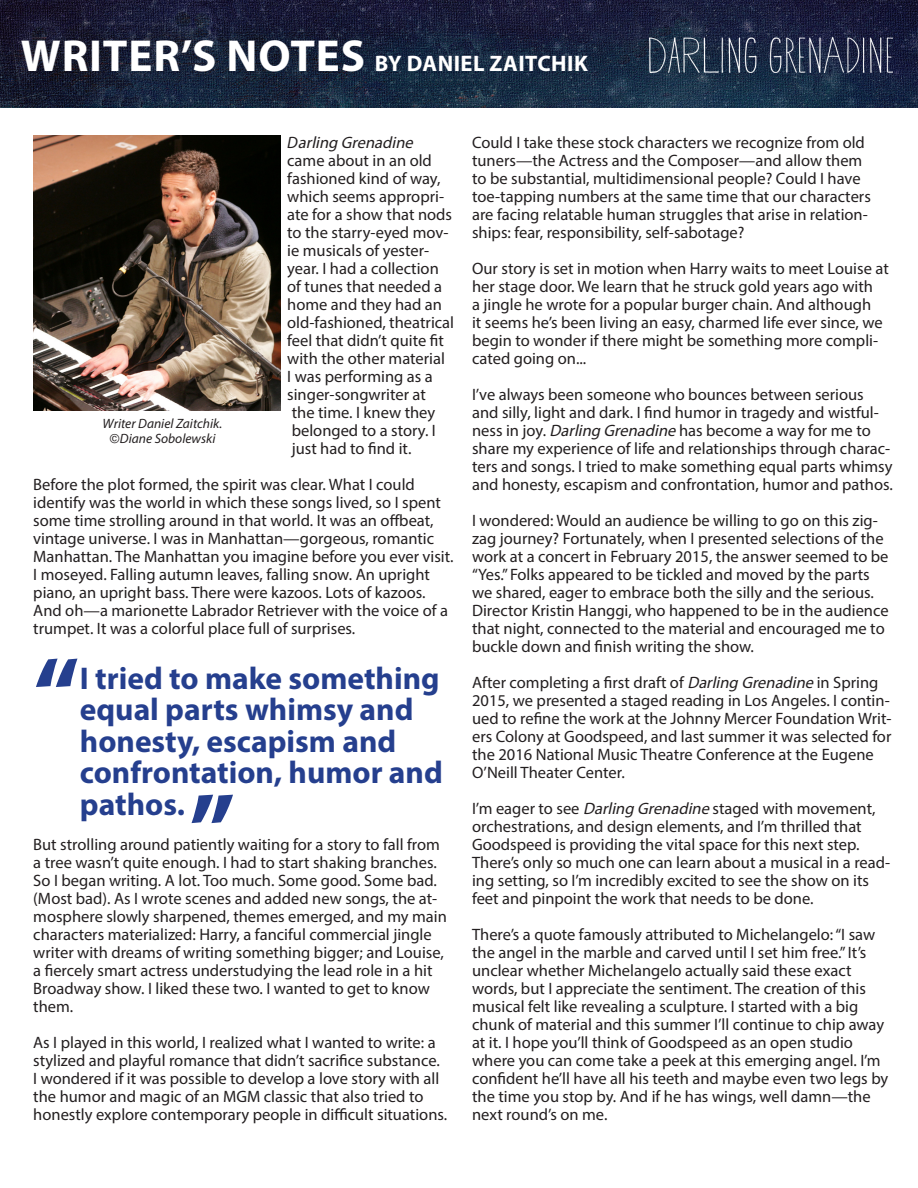
<style>
.page{position:relative;width:918px;height:1188px;background:#fff}
.page>*{position:absolute;margin:0;border:0;box-sizing:border-box;transform-origin:0 0}
.t1{font:700 102px "Myriad Pro";color:#253f8e}
.t2{font:700 31.5px/31.5px "Myriad Pro";color:#253f8e}
.t3{font:700 22.5px "Myriad Pro";letter-spacing:.02em;color:#fff}
.t4{font:16.5px/18px "Myriad Pro";color:#231f20}
.t5{font:italic 13.5px "Myriad Pro";color:#231f20}
.s1{font-size:45px}
.s2{font-style:italic}
.s3{font-family:"Franklin Gothic";font-style:normal}
</style>
<div class="page">
<img style="left:0;top:0;width:918px;height:108px">
<img style="left:650px;top:37px;width:243px;height:36px">
<img style="left:33px;top:136px;width:248px;height:274px">
<p class="t3" style="left:21px;top:49px;width:569px"><span class="s1">WRITER’S NOTES</span> BY DANIEL ZAITCHIK</p>
<p class="t4" style="left:287px;top:133px;width:168px"><span class="s2">D</span> <span class="s2">arling Grenadine </span>came about in an old fashioned kind of way, which seems appropri&shy;ate for a show that nods to the starry-eyed mov&shy;ie musicals of yester&shy;year. I had a collection of tunes that needed a home and they had an old-fashioned, theatrical feel that didn’t quite fit with the other material<br>I was performing as a singer-songwriter at<br>the time. I knew they belonged to a story. I just had to find it.</p>
<p class="t4" style="left:33px;top:475px;width:422px">Before the plot formed, the spirit was clear. What I could identify was the world in which these songs lived, so I spent some time strolling around in that world. It was an offbeat, vintage universe. I was in Manhattan—gorgeous, romantic Manhattan. The Manhattan you imagine before you ever visit.<br>I moseyed. Falling autumn leaves, falling snow. An upright piano, an upright bass. There were kazoos. Lots of kazoos.<br>And oh—a marionette Labrador Retriever with the voice of a trumpet. It was a colorful place full of surprises.</p>
<p class="t5" style="left:103px;top:415px;width:121px">Writer Daniel Zaitchik.</p>
<p class="t5" style="left:110px;top:430px;width:107px"><span class="s3">©</span>Diane Sobolewski</p>
<p class="t1" style="left:33px;top:628px;width:48px">“</p>
<p class="t2" style="left:80px;top:661px;width:364px">I tried to make something equal parts whimsy and honesty, escapism and confrontation, humor and pathos.</p>
<p class="t1" style="left:189px;top:764px;width:48px">”</p>
<p class="t4" style="left:33px;top:835px;width:415px">But strolling around patiently waiting for a story to fall from a tree wasn’t quite enough. I had to start shaking branches.<br>So I began writing. A lot. Too much. Some good. Some bad. (Most bad). As I wrote scenes and added new songs, the at&shy;mosphere slowly sharpened, themes emerged, and my main characters materialized: Harry, a fanciful commercial jingle writer with dreams of writing something bigger; and Louise, a fiercely smart actress understudying the lead role in a hit Broadway show. I liked these two. I wanted to get to know them.</p>
<p class="t4" style="left:33px;top:1033px;width:415px">As I played in this world, I realized what I wanted to write: a stylized and playful romance that didn’t sacrifice substance.<br>I wondered if it was possible to develop a love story with all the humor and magic of an MGM classic that also tried to honestly explore contemporary people in difficult situations.</p>
<p class="t4" style="left:472px;top:133px;width:400px">Could I take these stock characters we recognize from old tuners—the Actress and the Composer—and allow them to be substantial, multidimensional people? Could I have toe-tapping numbers at the same time that our characters are facing relatable human struggles that arise in relation&shy;ships: fear, responsibility, self-sabotage?</p>
<p class="t4" style="left:472px;top:259px;width:418px">Our story is set in motion when Harry waits to meet Louise at her stage door. We learn that he struck gold years ago with<br>a jingle he wrote for a popular burger chain. And although<br>it seems he’s been living an easy, charmed life ever since, we begin to wonder if there might be something more compli&shy;cated going on...</p>
<p class="t4" style="left:472px;top:385px;width:422px">I’ve always been someone who bounces between serious and silly, light and dark. I find humor in tragedy and wistful&shy;ness in joy. <span class="s2">Darling Grenadine</span> has become a way for me to share my experience of life and relationships through charac&shy;ters and songs. I tried to make something equal parts whimsy and honesty, escapism and confrontation, humor and pathos.</p>
<p class="t4" style="left:472px;top:511px;width:418px">I wondered: Would an audience be willing to go on this zig&shy;zag journey? Fortunately, when I presented selections of the work at a concert in February 2015, the answer seemed to be “Yes.” Folks appeared to be tickled and moved by the parts we shared, eager to embrace both the silly and the serious.<br>Director Kristin Hanggi, who happened to be in the audience that night, connected to the material and encouraged me to buckle down and finish writing the show.</p>
<p class="t4" style="left:472px;top:673px;width:421px">After completing a first draft of <span class="s2">Darling Grenadine</span> in Spring 2015, we presented a staged reading in Los Angeles. I contin&shy;ued to refine the work at the Johnny Mercer Foundation Writ&shy;ers Colony at Goodspeed, and last summer it was selected for the 2016 National Music Theatre Conference at the Eugene O’Neill Theater Center.</p>
<p class="t4" style="left:472px;top:799px;width:420px">I’m eager to see <span class="s2">Darling Grenadine</span> staged with movement, orchestrations, and design elements, and I’m thrilled that Goodspeed is providing the vital space for this next step.<br>There’s only so much one can learn about a musical in a read&shy;ing setting, so I’m incredibly excited to see the show on its feet and pinpoint the work that needs to be done.</p>
<p class="t4" style="left:472px;top:925px;width:418px">There’s a quote famously attributed to Michelangelo: “I saw the angel in the marble and carved until I set him free.” It’s unclear whether Michelangelo actually said these exact words, but I appreciate the sentiment. The creation of this musical felt like revealing a sculpture. I started with a big chunk of material and this summer I’ll continue to chip away at it. I hope you’ll think of Goodspeed as an open studio where you can come take a peek at this emerging angel. I’m confident he’ll have all his teeth and maybe even two legs by the time you stop by. And if he has wings, well damn—the next round’s on me.</p>
</div>
